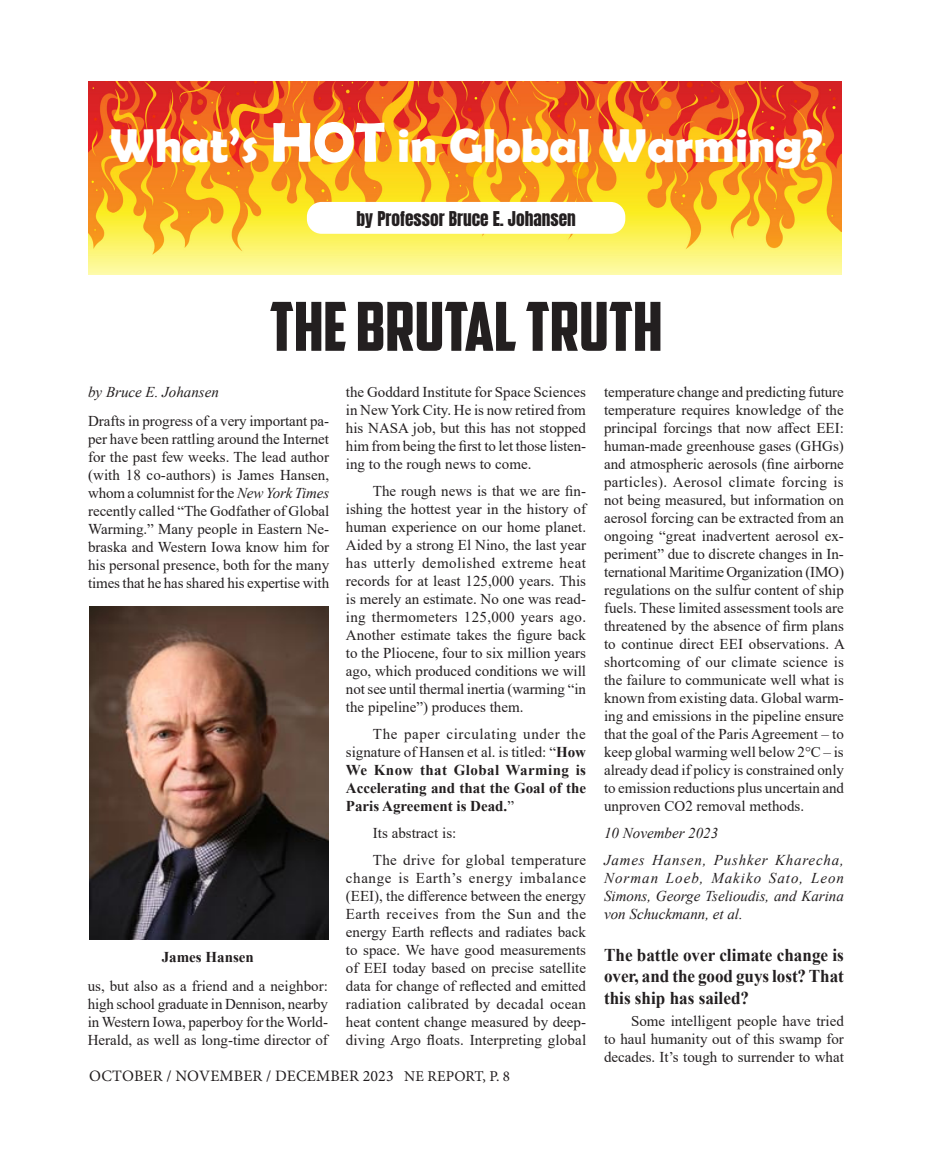
<style>
.page{position:relative;width:932px;height:1161px;background:#fff}
.page>*{position:absolute;margin:0;border:0;box-sizing:border-box;transform-origin:0 0}
.Body_Text{font:67.5px "American Captain";color:#231f20}
.t1{font:700 47.7px "Berlin Sans FB Demi";color:#fff}
.Subhead_3{font:700 18px/21.6px "Times New Roman";color:#231f20;text-align:justify;scale:.95 1}
.t2{font:17.4px "Anton";color:#231f20}
.t3{font:15.9px "Minion Pro";letter-spacing:.01em;color:#231f20}
.Body_text{font:15px/18px "Times New Roman";color:#231f20;text-align:justify}
.Body_text-2{font:700 15px/18px "Times New Roman";color:#231f20;text-align:justify}
.Body_text-3{font:italic 15px/18px "Times New Roman";color:#231f20;text-align:justify}
.s1{font-size:56.4px}
.s2{font-style:italic}
.s3{font-weight:400}
.s4{font-size:15px}
</style>
<div class="page">
<img style="left:88px;top:81px;width:753px;height:194px">
<div style="left:307px;top:202px;width:318px;height:32px;background:#fff;border-radius:15px"></div>
<img style="left:90px;top:607px;width:238px;height:333px">
<p class="t1" style="left:110px;top:118px;width:714px">What’s <span class="s1">HOT</span> in Global Warming?</p>
<p class="t2" style="left:356px;top:210px;width:221px">by Professor Bruce E. Johansen</p>
<p class="Body_Text" style="left:269px;top:286px;width:394px">THE BRUTAL TRUTH</p>
<p class="Body_text-3" style="left:88px;top:383px;width:132px">by Bruce E. Johansen</p>
<p class="Body_text" style="left:88px;top:411px;width:243px">Drafts in progress of a very important pa&shy;per have been rattling around the Internet for the past few weeks. The lead author (with 18 co-authors) is James Hansen, whom a columnist for the <span class="s2">New York Times </span>recently called “The Godfather of Global Warming.” Many people in Eastern Ne&shy;braska and Western Iowa know him for his personal presence, both for the many times that he has shared his expertise with</p>
<p class="Body_text-2" style="left:162px;top:947px;width:94px">James Hansen</p>
<p class="Body_text" style="left:88px;top:977px;width:242px">us, but also as a friend and a neighbor: high school graduate in Dennison, nearby in Western Iowa, paperboy for the World-Herald, as well as long-time director of</p>
<p class="Body_text" style="left:346px;top:383px;width:241px">the Goddard Institute for Space Sciences in New York City. He is now retired from his NASA job, but this has not stopped him from being the first to let those listen&shy;ing to the rough news to come.</p>
<p class="Body_text" style="left:346px;top:482px;width:242px;text-indent:27px">The rough news is that we are fin&shy;ishing the hottest year in the history of human experience on our home planet.<br>Aided by a strong El Nino, the last year has utterly demolished extreme heat records for at least 125,000 years. This is merely an estimate. No one was read&shy;ing thermometers 125,000 years ago.<br>Another estimate takes the figure back to the Pliocene, four to six million years ago, which produced conditions we will not see until thermal inertia (warming “in the pipeline”) produces them.</p>
<p class="Body_text-2" style="left:346px;top:725px;width:242px;text-indent:27px"><span class="s3">The paper circulating under the signature of Hansen et al. is titled: “</span>How We Know that Global Warming is Accelerating and that the Goal of the Paris Agreement is Dead.<span class="s3">”</span></p>
<p class="Body_text" style="left:373px;top:824px;width:85px">Its abstract is:</p>
<p class="Body_text" style="left:346px;top:851px;width:242px;text-indent:27px">The drive for global temperature change is Earth’s energy imbalance (EEI), the difference between the energy Earth receives from the Sun and the energy Earth reflects and radiates back to space. We have good measurements of EEI today based on precise satellite data for change of reflected and emitted radiation calibrated by decadal ocean heat content change measured by deep&shy;diving Argo floats. Interpreting global</p>
<p class="t3" style="left:89px;top:1065px;width:422px">OCTOBER / NOVEMBER / DECEMBER 2023 <span class="s4">NE REPORT, P. 8</span></p>
<p class="Body_text" style="left:604px;top:383px;width:242px">temperature change and predicting future temperature requires knowledge of the principal forcings that now affect EEI: human-made greenhouse gases (GHGs) and atmospheric aerosols (fine airborne particles). Aerosol climate forcing is not being measured, but information on aerosol forcing can be extracted from an ongoing “great inadvertent aerosol ex&shy;periment” due to discrete changes in In&shy;ternational Maritime Organization (IMO) regulations on the sulfur content of ship fuels. These limited assessment tools are threatened by the absence of firm plans to continue direct EEI observations. A shortcoming of our climate science is the failure to communicate well what is known from existing data. Global warm&shy;ing and emissions in the pipeline ensure that the goal of the Paris Agreement – to keep global warming well below 2°C – is already dead if policy is constrained only to emission reductions plus uncertain and unproven CO2 removal methods.</p>
<p class="Body_text-3" style="left:604px;top:824px;width:116px">10 November 2023</p>
<p class="Body_text-3" style="left:604px;top:851px;width:241px">James Hansen, Pushker Kharecha, Norman Loeb, Makiko Sato, Leon Simons, George Tselioudis, and Karina von Schuckmann, et al.</p>
<p class="Subhead_3" style="left:604px;top:943px;width:254px">The battle over climate change is over, and the good guys lost? That this ship has sailed?</p>
<p class="Body_text" style="left:604px;top:1012px;width:241px;text-indent:27px">Some intelligent people have tried to haul humanity out of this swamp for decades. It’s tough to surrender to what</p>
</div>
